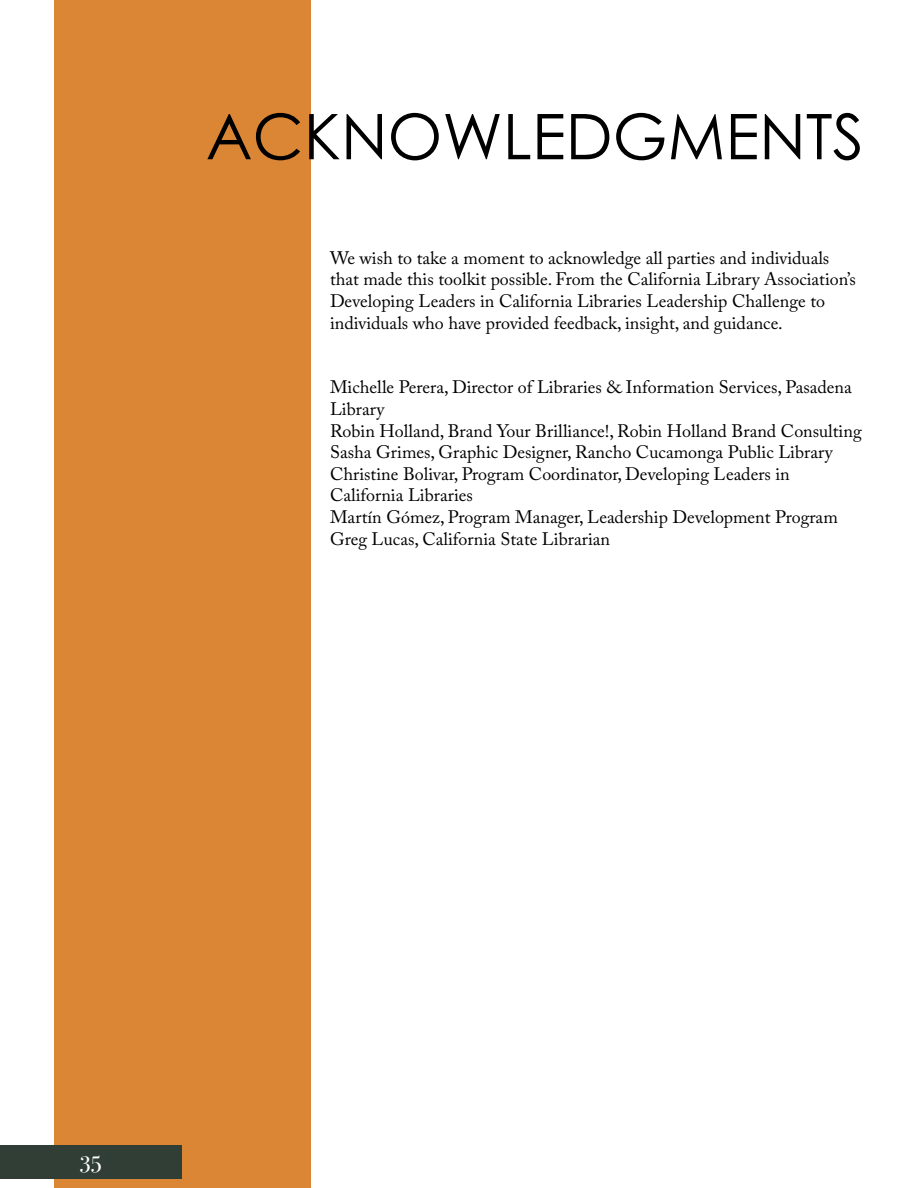
<style>
.page{position:relative;width:918px;height:1188px;background:#fff}
.page>*{position:absolute;margin:0;border:0;box-sizing:border-box;transform-origin:0 0}
.t1{font:63px "Century Gothic Pro";color:#000}
.t2{font:24px "Bodoni Svty Two SCITCTT";color:#fff}
.t3{font:18px/21.6px "Adobe Caslon Pro";color:#000}
</style>
<div class="page">
<div style="left:55px;top:0;width:256px;height:1188px;background:#da8634"></div>
<div style="left:0;top:1145px;width:182px;height:34px;background:#313e35"></div>
<h2 class="t1" style="left:206px;top:98px;width:660px">ACKNOWLEDGMENTS</h2>
<p class="t3" style="left:330px;top:247px;width:527px">We wish to take a moment to acknowledge all parties and individuals that made this toolkit possible. From the California Library Association’s Developing Leaders in California Libraries Leadership Challenge to individuals who have provided feedback, insight, and guidance.</p>
<p class="t3" style="left:330px;top:376px;width:523px">Michelle Perera, Director of Libraries &amp; Information Services, Pasadena<br>Library</p>
<p class="t3" style="left:330px;top:420px;width:533px">Robin Holland, Brand Your Brilliance!, Robin Holland Brand Consulting Sasha Grimes, Graphic Designer, Rancho Cucamonga Public Library Christine Bolivar, Program Coordinator, Developing Leaders in California Libraries</p>
<p class="t3" style="left:330px;top:506px;width:509px">Martín Gómez, Program Manager, Leadership Development Program<br>Greg Lucas, California State Librarian</p>
<h2 class="t2" style="left:80px;top:1145px;width:23px">35</h2>
</div>
